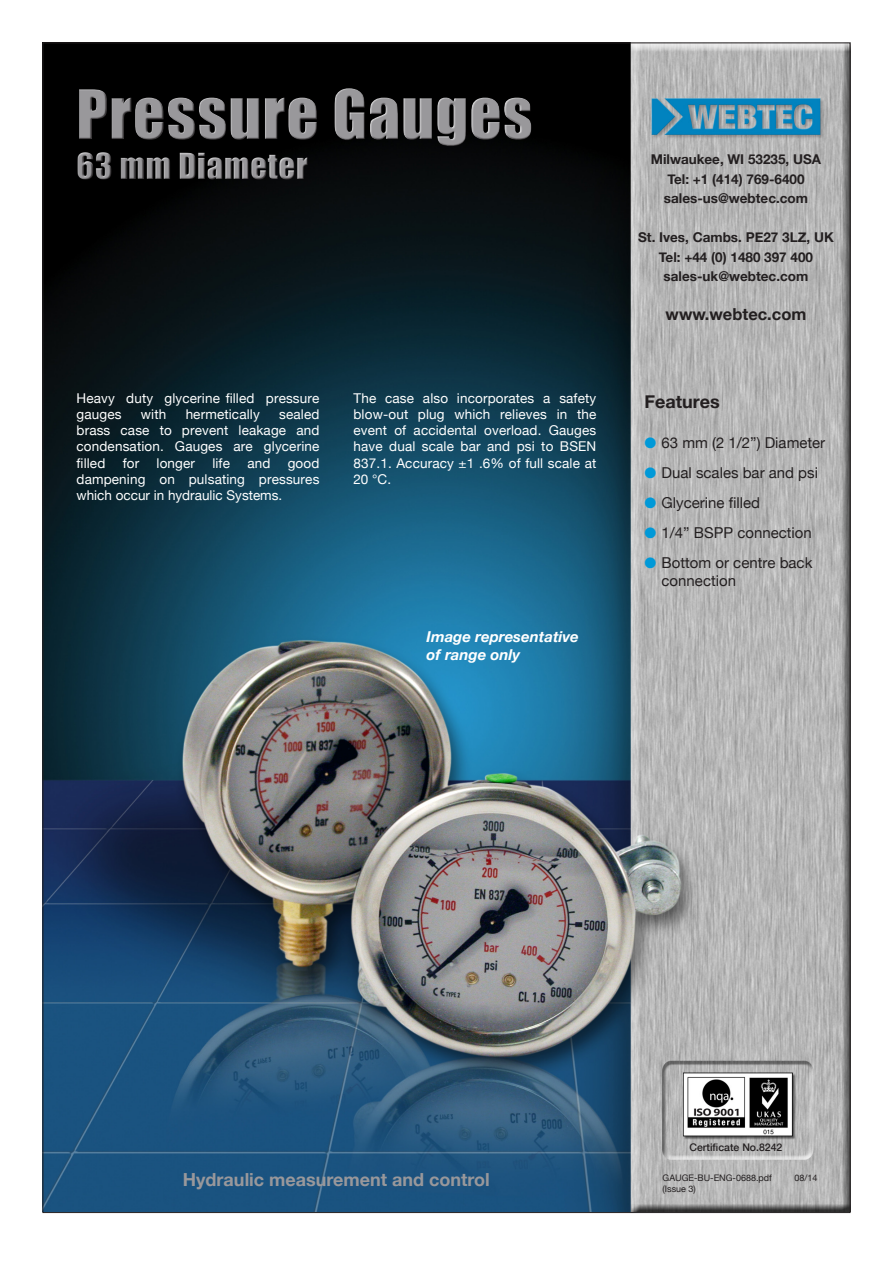
<style>
.page{position:relative;width:893px;height:1263px;background:#fff}
.page>*{position:absolute;margin:0;border:0;box-sizing:border-box;transform-origin:0 0}
.t1{font:63px "Impact";letter-spacing:.02em;color:#99989b}
.t2{font:33px "Impact";letter-spacing:.02em;color:#99989b}
.t3{font:700 18px "Helvetica Neue";color:#99989b}
.t4{font:700 18px "Helvetica Neue";color:#231f20}
.t5{font:700 16.5px "Helvetica Neue";color:#231f20}
.t6{font:15px/18px "Helvetica Neue";color:#231f20}
.t7{font:italic 700 15px/18px "Helvetica Neue";color:#fff}
.t8{font:13.5px/16.2px "Helvetica Neue";letter-spacing:.01em;color:#fff;text-align:justify}
.t9{font:700 13.5px "Helvetica Neue";color:#231f20}
.t10{font:500 10.5px "Helvetica Neue";color:#231f20}
.t11{font:9px "Helvetica Neue";color:#231f20}
.s1{color:#0099d8}
</style>
<div class="page">
<img style="left:45px;top:45px;width:803px;height:1166px">
<div style="left:76px;top:86px;width:454px;height:94px;background:#000"></div>
<div style="left:77px;top:90px;width:456px;height:91px;background:#231f20;opacity:.75"></div>
<h1 class="t1" style="left:77px;top:66px;width:457px">Pressure Gauges</h1>
<h2 class="t2" style="left:77px;top:140px;width:233px">63 mm Diameter</h2>
<p class="t9" style="left:651px;top:147px;width:172px">Milwaukee, WI 53235, USA</p>
<p class="t9" style="left:667px;top:167px;width:139px">Tel: +1 (414) 769-6400</p>
<p class="t9" style="left:664px;top:186px;width:146px">sales-us@webtec.com</p>
<p class="t9" style="left:638px;top:225px;width:197px">St. Ives, Cambs. PE27 3LZ, UK</p>
<p class="t9" style="left:659px;top:245px;width:156px">Tel: +44 (0) 1480 397 400</p>
<p class="t9" style="left:664px;top:264px;width:146px">sales-uk@webtec.com</p>
<p class="t5" style="left:666px;top:299px;width:142px">www.webtec.com</p>
<p class="t8" style="left:77px;top:389px;width:244px">Heavy duty glycerine filled pressure gauges</p>
<p class="t8" style="left:77px;top:405px;width:244px;text-indent:203px">sealed brass case to prevent leakage and condensation. Gauges are glycerine filled</p>
<p class="t8" style="left:141px;top:405px;width:27px">with</p>
<p class="t8" style="left:186px;top:405px;width:76px">hermetically</p>
<p class="t8" style="left:123px;top:454px;width:18px">for</p>
<p class="t8" style="left:157px;top:454px;width:40px">longer</p>
<p class="t8" style="left:212px;top:454px;width:19px">life</p>
<p class="t8" style="left:247px;top:454px;width:25px">and</p>
<p class="t8" style="left:77px;top:454px;width:244px;text-indent:211px">good dampening on pulsating pressures which occur in hydraulic Systems.</p>
<p class="t8" style="left:353px;top:389px;width:244px">The case also incorporates a safety blow-out plug which relieves in the event of accidental overload. Gauges have dual scale bar and psi to BSEN 837.1. Accuracy ±1 .6% of full scale at 20 °C.</p>
<p class="t7" style="left:427px;top:628px;width:154px">Image representative of range only</p>
<p class="t4" style="left:645px;top:385px;width:77px">Features</p>
<p class="t6" style="left:645px;top:432px;width:182px"><span class="s1">●</span> 63 mm (2 1/2”) Diameter</p>
<p class="t6" style="left:645px;top:462px;width:175px"><span class="s1">●</span> Dual scales bar and psi</p>
<p class="t6" style="left:645px;top:492px;width:117px"><span class="s1">●</span> Glycerine filled</p>
<p class="t6" style="left:645px;top:522px;width:169px"><span class="s1">●</span> 1/4” BSPP connection</p>
<p class="t6" style="left:662px;top:552px;width:152px;text-indent:-17px"><span class="s1">●</span> Bottom or centre back connection</p>
<p class="t3" style="left:183px;top:1164px;width:308px">Hydraulic measurement and control</p>
<p class="t10" style="left:689px;top:1139px;width:94px">Certificate No.8242</p>
<p class="t11" style="left:662px;top:1170px;width:111px">GAUGE-BU-ENG-0688.pdf</p>
<p class="t11" style="left:794px;top:1170px;width:25px">08/14</p>
<p class="t11" style="left:662px;top:1181px;width:35px">(Issue 3)</p>
</div>
